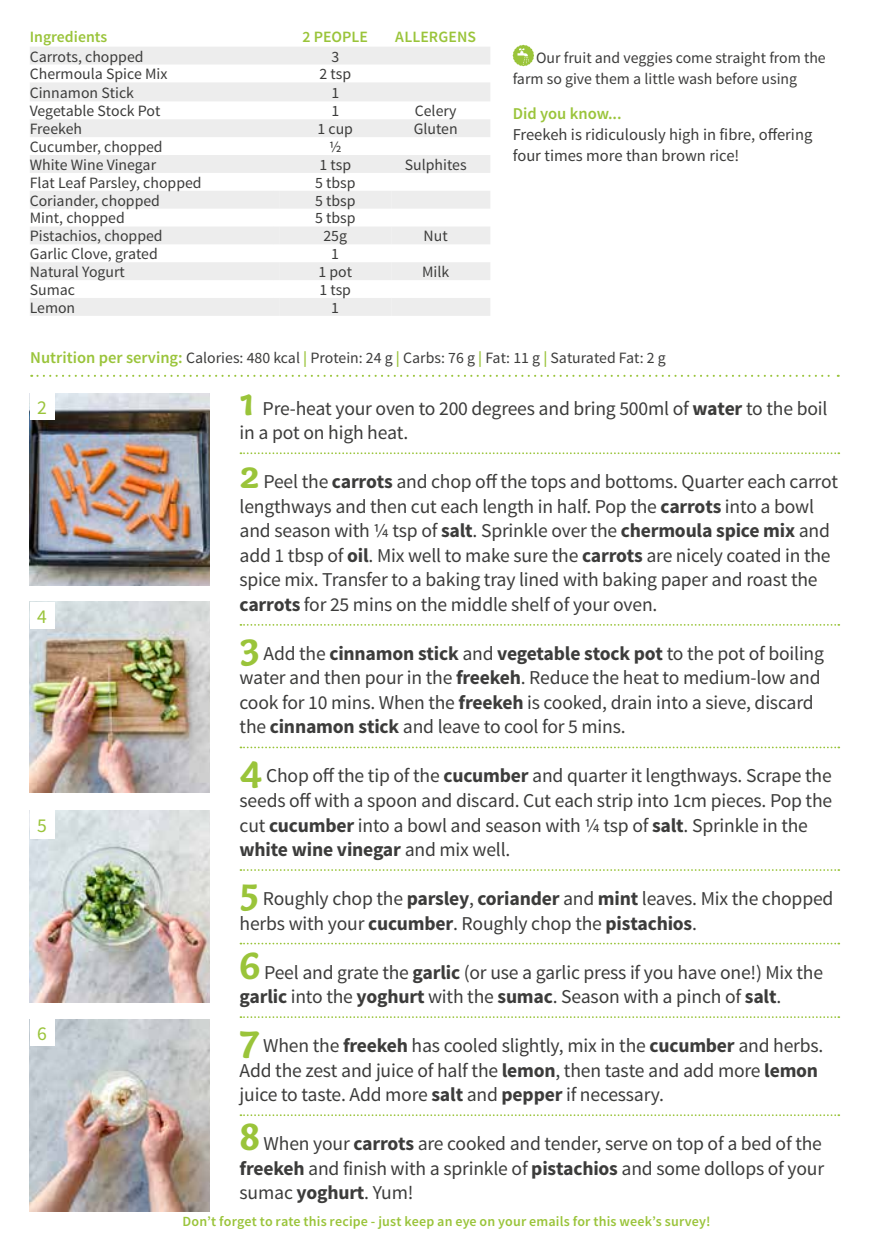
<style>
.page{position:relative;width:869px;height:1241px;background:#fff}
.page>*{position:absolute;margin:0;border:0;box-sizing:border-box;transform-origin:0 0}
.t1{font:19.6px/24.5px "Source Sans Pro";letter-spacing:-.01em;color:#3c3c3b}
.t2{font:19.6px "Source Sans Pro";color:#9ac43a}
.t3{font:16.45px/21px "Source Sans Pro";color:#3c3c3b}
.t4{font:600 16.45px "Source Sans Pro";color:#9ac43a}
.t5{font:15.75px/21px "Source Sans Pro";color:#3c3c3b}
.t6{font:600 15.75px "Source Sans Pro";color:#9ac43a}
.t7{font:600 14px "Source Sans Pro";letter-spacing:.015em;color:#9ac43a}
.s1{font-weight:600;font-size:16.45px;color:#9ac43a}
.s2{font-weight:600;color:#9ac43a}
.s3{font-family:"Capucine Basic";font-weight:700;font-size:41.12px;color:#9ac43a}
.s4{font-weight:700}
</style>
<div class="page">
<img style="left:30px;top:1019px;width:180px;height:191px">
<img style="left:30px;top:810px;width:180px;height:191px">
<img style="left:30px;top:393px;width:180px;height:192px">
<img style="left:30px;top:601px;width:180px;height:191px">
<svg style="left:240px;top:452px;width:598px;height:2px"></svg>
<svg style="left:240px;top:624px;width:598px;height:1px"></svg>
<svg style="left:240px;top:746px;width:598px;height:2px"></svg>
<svg style="left:240px;top:869px;width:598px;height:1px"></svg>
<svg style="left:240px;top:942px;width:598px;height:2px"></svg>
<svg style="left:240px;top:1016px;width:598px;height:1px"></svg>
<svg style="left:240px;top:1114px;width:598px;height:1px"></svg>
<svg style="left:31px;top:375px;width:807px;height:2px"></svg>
<svg style="left:30px;top:47px;width:460px;height:269px;fill:#eee"></svg>
<svg style="left:274px;top:191px;width:216px;height:125px"></svg>
<div style="left:30px;top:393px;width:25px;height:27px;background:#fff"></div>
<div style="left:30px;top:602px;width:25px;height:26px;background:#fff"></div>
<div style="left:30px;top:810px;width:25px;height:28px;background:#fff"></div>
<div style="left:30px;top:1019px;width:25px;height:26px;background:#fff"></div>
<svg style="left:512px;top:45px;width:22px;height:21px"></svg>
<p class="t6" style="left:30px;top:26px;width:79px">Ingredients</p>
<p class="t6" style="left:302px;top:26px;width:67px">2 PEOPLE</p>
<p class="t6" style="left:395px;top:26px;width:82px">ALLERGENS</p>
<p class="t5" style="left:30px;top:46px;width:115px">Carrots, chopped</p>
<p class="t5" style="left:331px;top:46px;width:9px">3</p>
<p class="t5" style="left:30px;top:64px;width:139px">Chermoula Spice Mix</p>
<p class="t5" style="left:319px;top:64px;width:33px">2 tsp</p>
<p class="t5" style="left:30px;top:82px;width:106px">Cinnamon Stick</p>
<p class="t5" style="left:331px;top:82px;width:9px">1</p>
<p class="t5" style="left:30px;top:101px;width:132px">Vegetable Stock Pot</p>
<p class="t5" style="left:331px;top:101px;width:9px">1</p>
<p class="t5" style="left:414px;top:101px;width:43px">Celery</p>
<p class="t5" style="left:30px;top:119px;width:54px">Freekeh</p>
<p class="t5" style="left:317px;top:119px;width:37px">1 cup</p>
<p class="t5" style="left:413px;top:119px;width:45px">Gluten</p>
<p class="t5" style="left:30px;top:136px;width:134px">Cucumber, chopped</p>
<p class="t5" style="left:328px;top:136px;width:14px">1/2</p>
<p class="t5" style="left:30px;top:154px;width:128px">White Wine Vinegar</p>
<p class="t5" style="left:319px;top:154px;width:33px">1 tsp</p>
<p class="t5" style="left:404px;top:154px;width:63px">Sulphites</p>
<p class="t5" style="left:30px;top:172px;width:173px">Flat Leaf Parsley, chopped</p>
<p class="t5" style="left:315px;top:172px;width:42px">5 tbsp</p>
<p class="t5" style="left:30px;top:190px;width:132px">Coriander, chopped</p>
<p class="t5" style="left:315px;top:190px;width:42px">5 tbsp</p>
<p class="t5" style="left:30px;top:208px;width:96px">Mint, chopped</p>
<p class="t5" style="left:315px;top:208px;width:42px">5 tbsp</p>
<p class="t5" style="left:30px;top:226px;width:134px">Pistachios, chopped</p>
<p class="t5" style="left:323px;top:226px;width:25px">25g</p>
<p class="t5" style="left:423px;top:226px;width:26px">Nut</p>
<p class="t5" style="left:30px;top:244px;width:129px">Garlic Clove, grated</p>
<p class="t5" style="left:331px;top:244px;width:9px">1</p>
<p class="t5" style="left:30px;top:261px;width:97px">Natural Yogurt</p>
<p class="t5" style="left:318px;top:261px;width:35px">1 pot</p>
<p class="t5" style="left:422px;top:261px;width:29px">Milk</p>
<p class="t5" style="left:30px;top:279px;width:47px">Sumac</p>
<p class="t5" style="left:319px;top:279px;width:33px">1 tsp</p>
<p class="t5" style="left:30px;top:297px;width:47px">Lemon</p>
<p class="t5" style="left:331px;top:297px;width:9px">1</p>
<p class="t5" style="left:512px;top:47px;width:314px;text-indent:23px">Our fruit and veggies come straight from the farm so give them a little wash before using</p>
<p class="t4" style="left:512px;top:103px;width:110px">Did you know...</p>
<p class="t3" style="left:512px;top:124px;width:301px">Freekeh is ridiculously high in fibre, offering four times more than brown rice!</p>
<p class="t5" style="left:30px;top:347px;width:637px"><span class="s1">Nutrition per serving:</span> Calories: 480 kcal <span class="s2">|</span> Protein: 24 g <span class="s2">|</span> Carbs: 76 g <span class="s2">|</span> Fat: 11 g <span class="s2">|</span> Saturated Fat: 2 g</p>
<p class="t2" style="left:37px;top:395px;width:11px">2</p>
<p class="t2" style="left:37px;top:604px;width:11px">4</p>
<p class="t2" style="left:37px;top:813px;width:11px">5</p>
<p class="t2" style="left:37px;top:1021px;width:11px">6</p>
<p class="t1" style="left:239px;top:396px;width:589px"><span class="s3">1</span> Pre-heat your oven to 200 degrees and bring 500ml of <span class="s4">water</span> to the boil in a pot on high heat.</p>
<p class="t1" style="left:239px;top:470px;width:599px"><span class="s3">2</span> Peel the <span class="s4">carrots</span> and chop off the tops and bottoms. Quarter each carrot lengthways and then cut each length in half. Pop the <span class="s4">carrots</span> into a bowl and season with ¼ tsp of <span class="s4">salt</span>. Sprinkle over the <span class="s4">chermoula spice mix</span> and add 1 tbsp of <span class="s4">oil</span>. Mix well to make sure the <span class="s4">carrots</span> are nicely coated in the spice mix. Transfer to a baking tray lined with baking paper and roast the <span class="s4">carrots</span> for 25 mins on the middle shelf of your oven.</p>
<p class="t1" style="left:239px;top:641px;width:585px"><span class="s3">3</span> Add the <span class="s4">cinnamon stick</span> and <span class="s4">vegetable stock pot</span> to the pot of boiling water and then pour in the <span class="s4">freekeh</span>. Reduce the heat to medium-low and cook for 10 mins. When the <span class="s4">freekeh</span> is cooked, drain into a sieve, discard the <span class="s4">cinnamon stick</span> and leave to cool for 5 mins.</p>
<p class="t1" style="left:239px;top:764px;width:594px"><span class="s3">4</span> Chop off the tip of the <span class="s4">cucumber</span> and quarter it lengthways. Scrape the seeds off with a spoon and discard. Cut each strip into 1cm pieces. Pop the cut <span class="s4">cucumber</span> into a bowl and season with ¼ tsp of <span class="s4">salt</span>. Sprinkle in the <span class="s4">white wine vinegar</span> and mix well.</p>
<p class="t1" style="left:239px;top:886px;width:595px"><span class="s3">5</span> Roughly chop the <span class="s4">parsley</span>, <span class="s4">coriander</span> and <span class="s4">mint</span> leaves. Mix the chopped herbs with your <span class="s4">cucumber</span>. Roughly chop the <span class="s4">pistachios</span>.</p>
<p class="t1" style="left:239px;top:960px;width:585px"><span class="s3">6</span> Peel and grate the <span class="s4">garlic</span> (or use a garlic press if you have one!) Mix the <span class="s4">garlic</span> into the <span class="s4">yoghurt</span> with the <span class="s4">sumac</span>. Season with a pinch of <span class="s4">salt</span>.</p>
<p class="t1" style="left:239px;top:1033px;width:585px"><span class="s3">7</span> When the <span class="s4">freekeh</span> has cooled slightly, mix in the <span class="s4">cucumber</span> and herbs.<br>Add the zest and juice of half the <span class="s4">lemon</span>, then taste and add more <span class="s4">lemon </span>juice to taste. Add more <span class="s4">salt</span> and <span class="s4">pepper</span> if necessary.</p>
<p class="t1" style="left:239px;top:1131px;width:585px;text-align:justify"><span class="s3">8</span> When your <span class="s4">carrots</span> are cooked and tender, serve on top of a bed of the <span class="s4">freekeh</span> and finish with a sprinkle of <span class="s4">pistachios</span> and some dollops of your sumac <span class="s4">yoghurt</span>. Yum!</p>
<p class="t7" style="left:182px;top:1212px;width:529px">Don’t forget to rate this recipe - just keep an eye on your emails for this week’s survey!</p>
</div>
